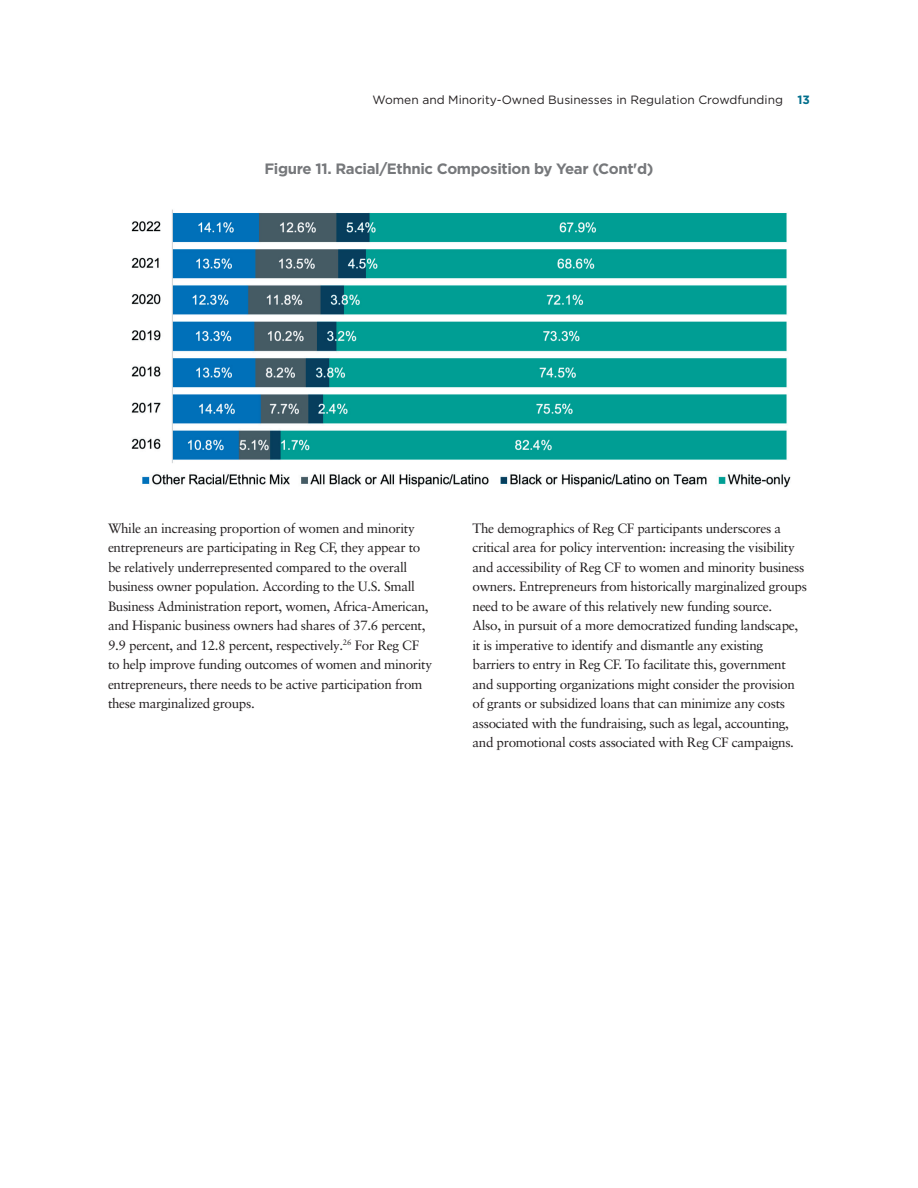
<style>
.page{position:relative;width:918px;height:1188px;background:#fff}
.page>*{position:absolute;margin:0;border:0;box-sizing:border-box;transform-origin:0 0}
.Heading_2{font:700 15px "Gotham";letter-spacing:-.025em;color:#76787b}
.Body_Text{font:13.5px/19.5px "Sabon LT Pro";letter-spacing:-.025em;color:#231f20}
.t1{font:12px "Gotham";color:#231f20}
.s1{font-weight:700;color:#006e8c}
</style>
<div class="page">
<img style="left:131px;top:209px;width:660px;height:279px">
<p class="t1" style="left:373px;top:92px;width:439px">Women and Minority-Owned Businesses in Regulation Crowdfunding <span class="s1">13</span></p>
<p class="Heading_2" style="left:264px;top:160px;width:391px">Figure 11. Racial/Ethnic Composition by Year (Cont'd)</p>
<p class="Body_Text" style="left:108px;top:518px;width:326px">While an increasing proportion of women and minority entrepreneurs are participating in Reg CF, they appear to be relatively underrepresented compared to the overall business owner population. According to the U.S. Small Business Administration report, women, Africa-American, and Hispanic business owners had shares of 37.6 percent, 9.9 percent, and 12.8 percent, respectively.<sup>26</sup> For Reg CF to help improve funding outcomes of women and minority entrepreneurs, there needs to be active participation from these marginalized groups.</p>
<p class="Body_Text" style="left:472px;top:518px;width:336px">The demographics of Reg CF participants underscores a critical area for policy intervention: increasing the visibility and accessibility of Reg CF to women and minority business owners. Entrepreneurs from historically marginalized groups need to be aware of this relatively new funding source.<br>Also, in pursuit of a more democratized funding landscape, it is imperative to identify and dismantle any existing barriers to entry in Reg CF. To facilitate this, government and supporting organizations might consider the provision of grants or subsidized loans that can minimize any costs associated with the fundraising, such as legal, accounting, and promotional costs associated with Reg CF campaigns.</p>
</div>
